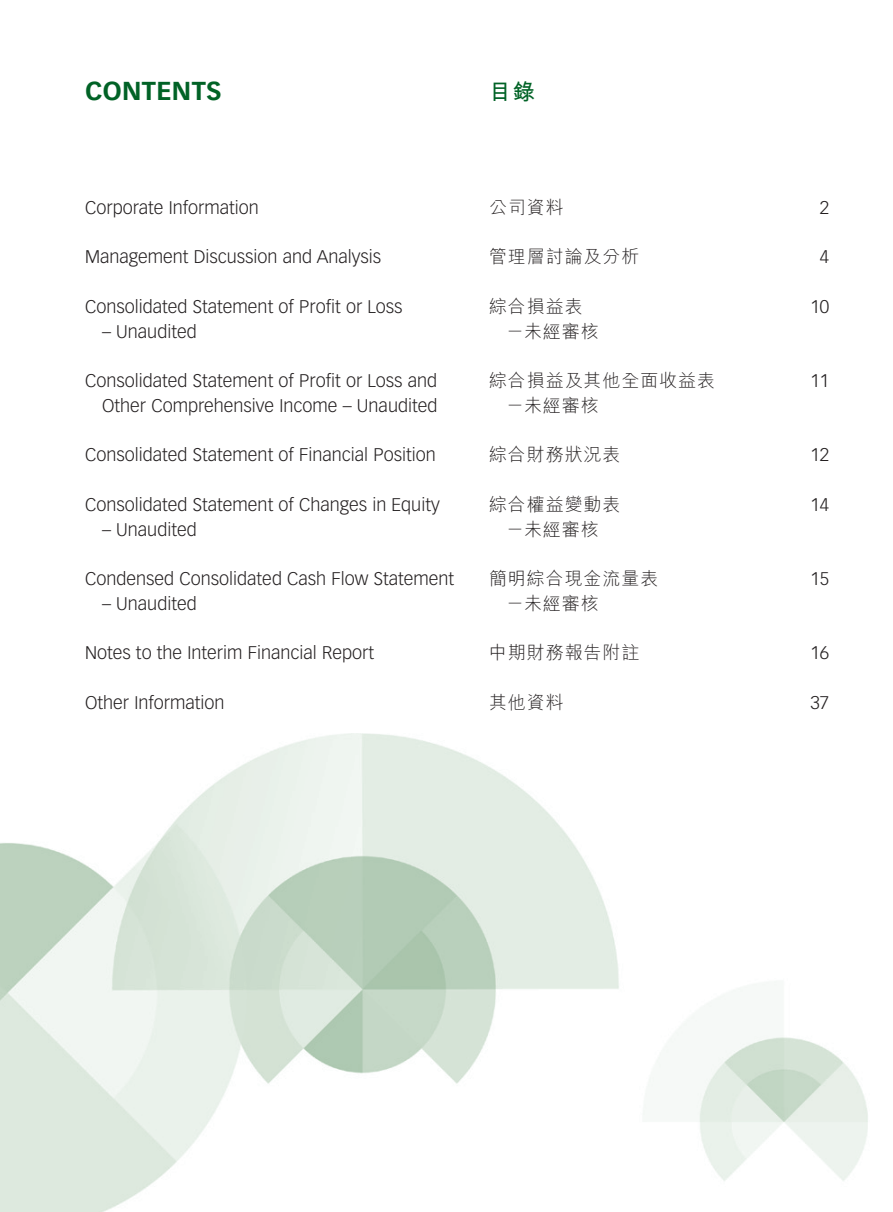
<style>
.page{position:relative;width:893px;height:1212px;background:#fff}
.page>*{position:absolute;margin:0;border:0;box-sizing:border-box;transform-origin:0 0}
.Body_Text{font:700 25.5px "Vectora LT Std";letter-spacing:.015em;color:#016226}
.Body_Text-2{font:700 22.5px "M Hei HK";color:#016226}
.Body_Text-3{font:300 18px/24.8px "Vectora LT Std";color:#231f20;text-align:right}
.Body_Text-4{font:300 18px/24.8px "M Hei HK";letter-spacing:.05em;color:#231f20}
</style>
<div class="page">
<img style="left:0;top:733px;width:868px;height:479px">
<p class="Body_Text" style="left:85px;top:75px;width:138px">CONTENTS</p>
<p class="Body_Text-2" style="left:489px;top:76px;width:47px">目錄</p>
<p class="Body_Text-3" style="left:85px;top:195px;width:175px">Corporate Information</p>
<p class="Body_Text-4" style="left:489px;top:195px;width:76px">公司資料</p>
<p class="Body_Text-3" style="left:820px;top:195px;width:11px">2</p>
<p class="Body_Text-3" style="left:85px;top:245px;width:298px">Management Discussion and Analysis</p>
<p class="Body_Text-4" style="left:489px;top:244px;width:152px">管理層討論及分析</p>
<p class="Body_Text-3" style="left:820px;top:245px;width:11px">4</p>
<p class="Body_Text-3" style="left:85px;top:294px;width:319px">Consolidated Statement of Profit or Loss</p>
<p class="Body_Text-3" style="left:102px;top:319px;width:96px">– Unaudited</p>
<p class="Body_Text-4" style="left:506px;top:294px;width:94px;text-indent:-17px">綜合損益表－未經審核</p>
<p class="Body_Text-3" style="left:810px;top:294px;width:20px">10</p>
<p class="Body_Text-3" style="left:85px;top:369px;width:354px">Consolidated Statement of Profit or Loss and<br>Other Comprehensive Income – Unaudited</p>
<p class="Body_Text-4" style="left:506px;top:368px;width:211px;text-indent:-17px">綜合損益及其他全面收益表－未經審核</p>
<p class="Body_Text-3" style="left:810px;top:369px;width:20px">11</p>
<p class="Body_Text-3" style="left:85px;top:443px;width:352px">Consolidated Statement of Financial Position</p>
<p class="Body_Text-4" style="left:489px;top:442px;width:133px">綜合財務狀況表</p>
<p class="Body_Text-3" style="left:810px;top:443px;width:20px">12</p>
<p class="Body_Text-3" style="left:85px;top:492px;width:356px">Consolidated Statement of Changes in Equity</p>
<p class="Body_Text-3" style="left:102px;top:517px;width:96px">– Unaudited</p>
<p class="Body_Text-4" style="left:489px;top:492px;width:133px;text-align:center">綜合權益變動表－未經審核</p>
<p class="Body_Text-3" style="left:810px;top:492px;width:20px">14</p>
<p class="Body_Text-3" style="left:85px;top:567px;width:371px">Condensed Consolidated Cash Flow Statement</p>
<p class="Body_Text-3" style="left:102px;top:591px;width:96px">– Unaudited</p>
<p class="Body_Text-4" style="left:506px;top:566px;width:154px;text-indent:-17px">簡明綜合現金流量表－未經審核</p>
<p class="Body_Text-3" style="left:810px;top:567px;width:20px">15</p>
<p class="Body_Text-3" style="left:85px;top:641px;width:291px">Notes to the Interim Financial Report</p>
<p class="Body_Text-4" style="left:489px;top:640px;width:152px">中期財務報告附註</p>
<p class="Body_Text-3" style="left:810px;top:641px;width:20px">16</p>
<p class="Body_Text-3" style="left:85px;top:690px;width:141px">Other Information</p>
<p class="Body_Text-4" style="left:489px;top:690px;width:76px">其他資料</p>
<p class="Body_Text-3" style="left:810px;top:690px;width:20px">37</p>
</div>
